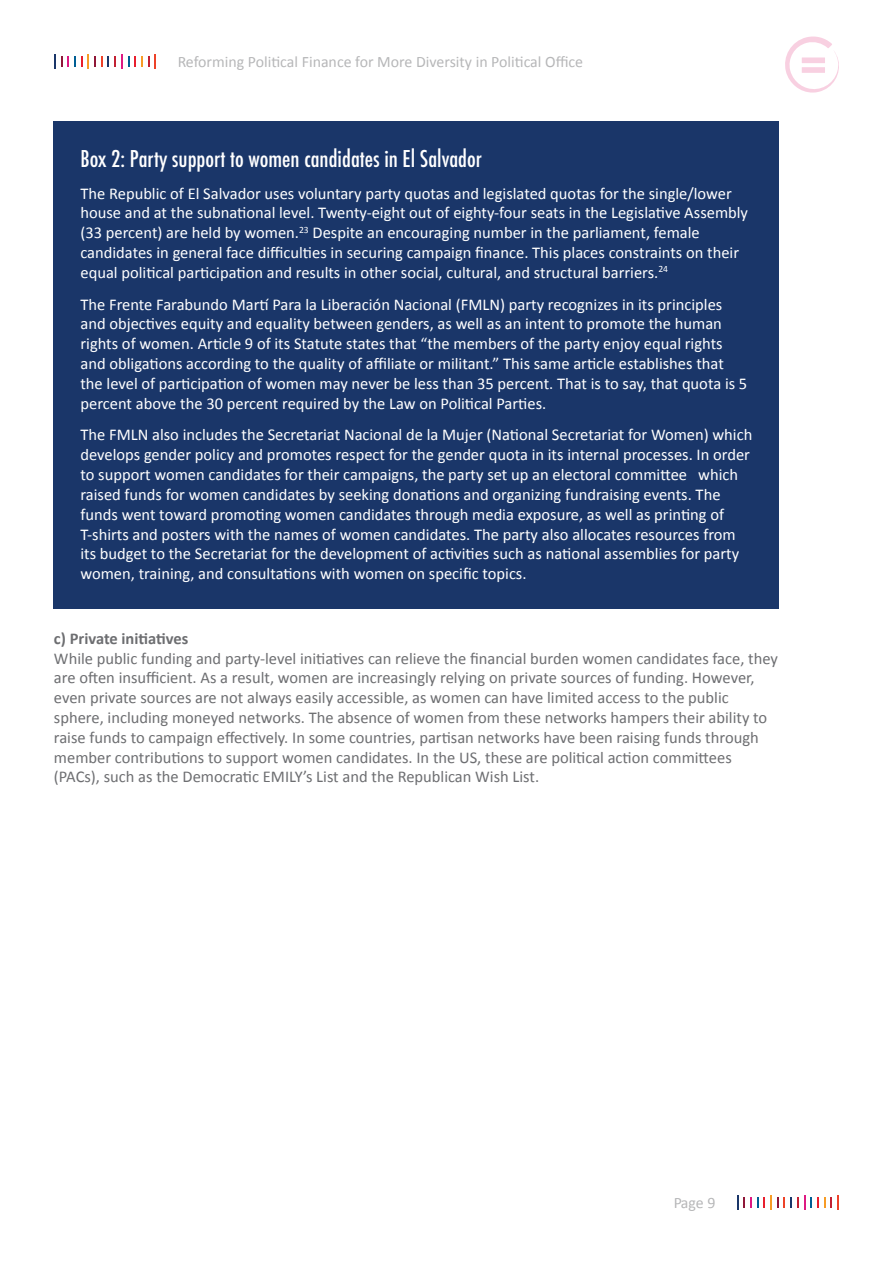
<style>
.page{position:relative;width:893px;height:1263px;background:#fff}
.page>*{position:absolute;margin:0;border:0;box-sizing:border-box;transform-origin:0 0}
.t1{font:500 condensed 22.5px "Futura";color:#fff}
.t2{font:16.5px/19.8px "Calibri";color:#fff}
.t3{font:16.5px/19.8px "Calibri";color:#6d6e71}
.t4{font:700 16.5px "Calibri";color:#6d6e71}
.t5{font:15.9px "Calibri";color:#6d6e71}
</style>
<div class="page">
<svg style="left:54px;top:54px;width:102px;height:15px"></svg>
<svg style="left:785px;top:36px;width:54px;height:57px"></svg>
<svg style="left:737px;top:1195px;width:102px;height:14px"></svg>
<div style="left:53px;top:121px;width:726px;height:487px;background:#1a3669"></div>
<p class="t5" style="left:178px;top:52px;width:407px">Reforming Political Finance for More Diversity in Political Office</p>
<h1 class="t1" style="left:80px;top:144px;width:403px">Box 2: Party support to women candidates in El Salvador</h1>
<p class="t2" style="left:80px;top:183px;width:669px">The Republic of El Salvador uses voluntary party quotas and legislated quotas for the single/lower house and at the subnational level. Twenty-eight out of eighty-four seats in the Legislative Assembly (33 percent) are held by women.<sup>23</sup> Despite an encouraging number in the parliament, female candidates in general face difficulties in securing campaign finance. This places constraints on their equal political participation and results in other social, cultural, and structural barriers.<sup>24</sup></p>
<p class="t2" style="left:80px;top:294px;width:668px">The Frente Farabundo Martí Para la Liberación Nacional (FMLN) party recognizes in its principles and objectives equity and equality between genders, as well as an intent to promote the human rights of women. Article 9 of its Statute states that “the members of the party enjoy equal rights and obligations according to the quality of affiliate or militant.” This same article establishes that the level of participation of women may never be less than 35 percent. That is to say, that quota is 5 percent above the 30 percent required by the Law on Political Parties.</p>
<p class="t2" style="left:80px;top:425px;width:673px">The FMLN also includes the Secretariat Nacional de la Mujer (National Secretariat for Women) which develops gender policy and promotes respect for the gender quota in its internal processes. In order to support women candidates for their campaigns, the party set up an electoral committee which raised funds for women candidates by seeking donations and organizing fundraising events. The funds went toward promoting women candidates through media exposure, as well as printing of T-shirts and posters with the names of women candidates. The party also allocates resources from its budget to the Secretariat for the development of activities such as national assemblies for party women, training, and consultations with women on specific topics.</p>
<p class="t4" style="left:54px;top:628px;width:136px">c) Private initiatives</p>
<p class="t3" style="left:54px;top:648px;width:725px">While public funding and party-level initiatives can relieve the financial burden women candidates face, they are often insufficient. As a result, women are increasingly relying on private sources of funding. However, even private sources are not always easily accessible, as women can have limited access to the public sphere, including moneyed networks. The absence of women from these networks hampers their ability to raise funds to campaign effectively. In some countries, partisan networks have been raising funds through member contributions to support women candidates. In the US, these are political action committees (PACs), such as the Democratic EMILY’s List and the Republican Wish List.</p>
<p class="t5" style="left:673px;top:1193px;width:44px">Page 9</p>
</div>
